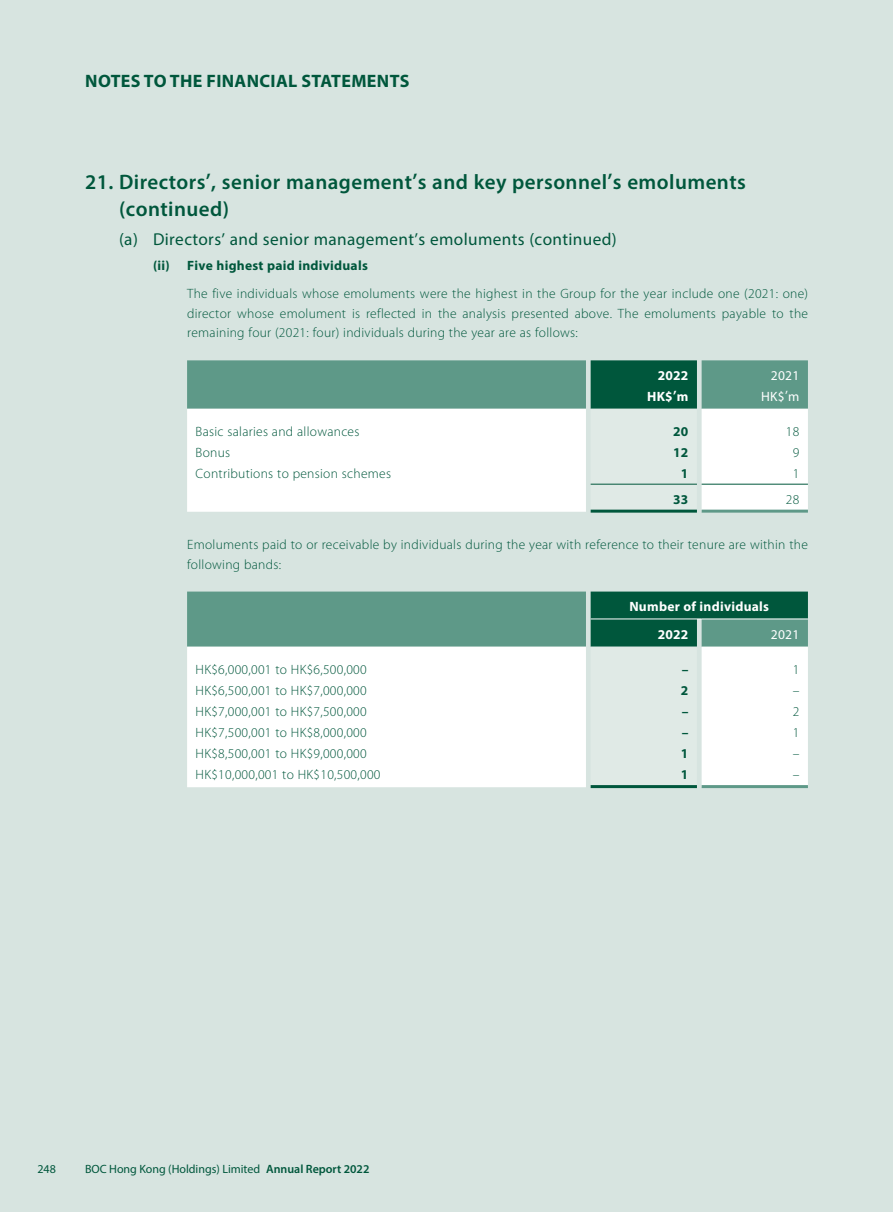
<style>
.page{position:relative;width:893px;height:1212px;background:#d7e4e0}
.page>*{position:absolute;margin:0;border:0;box-sizing:border-box;transform-origin:0 0}
.t1{font:600 21px/27px "Myriad Pro";letter-spacing:.02em;color:#00573c}
.t2{font:700 18px "Myriad Pro";letter-spacing:.02em;color:#00573c}
.t3{font:17.25px "Myriad Pro";letter-spacing:.02em;color:#00573c}
.t4{font:300 13.5px/19.5px "Myriad Pro";letter-spacing:.02em;color:#00573c;text-align:justify}
.t5{font:700 13.5px "Myriad Pro";letter-spacing:.02em;color:#00573c}
.t6{font:700 13.5px/27.8px "Myriad Pro";letter-spacing:.02em;color:#fff}
.t7{font:13.5px "Myriad Pro";letter-spacing:.02em;color:#fff}
.t8{font:12px "Myriad Pro";color:#00573c}
.s1{font-weight:600}
</style>
<div class="page">
<svg style="left:187px;top:360px;width:621px;height:152px;background:#c1d7d1"></svg>
<hr style="left:591px;top:484px;width:106px;height:1px;background:#00573c">
<hr style="left:702px;top:484px;width:106px;height:1px;background:#00573c">
<hr style="left:591px;top:510px;width:106px;height:3px;background:#00573c">
<hr style="left:702px;top:510px;width:106px;height:3px;background:#5e9988">
<svg style="left:187px;top:591px;width:621px;height:196px;background:#c7dbd5"></svg>
<hr style="left:702px;top:618px;width:106px;height:1px;background:#fff">
<hr style="left:591px;top:785px;width:106px;height:3px;background:#00573c">
<hr style="left:702px;top:785px;width:106px;height:3px;background:#5e9988">
<h2 class="t2" style="left:85px;top:70px;width:326px">NOTES TO THE FINANCIAL STATEMENTS</h2>
<h1 class="t1" style="left:119px;top:168px;width:628px;text-indent:-34px">21. Directors’, senior management’s and key personnel’s emoluments (continued)</h1>
<p class="t3" style="left:119px;top:229px;width:499px">(a) Directors’ and senior management’s emoluments (continued)</p>
<p class="t5" style="left:153px;top:257px;width:18px">(ii)</p>
<p class="t5" style="left:187px;top:257px;width:182px">Five highest paid individuals</p>
<p class="t4" style="left:187px;top:284px;width:622px">The five individuals whose emoluments were the highest in the Group for the year include one (2021: one) director whose emolument is reflected in the analysis presented above. The emoluments payable to the remaining four (2021: four) individuals during the year are as follows:</p>
<p class="t6" style="left:658px;top:361px;width:32px">2022</p>
<p class="t7" style="left:771px;top:367px;width:30px">2021</p>
<p class="t6" style="left:647px;top:382px;width:43px">HK$’m</p>
<p class="t7" style="left:761px;top:388px;width:40px">HK$’m</p>
<p class="t4" style="left:196px;top:422px;width:165px">Basic salaries and allowances</p>
<p class="t5" style="left:673px;top:423px;width:17px">20</p>
<p class="t4" style="left:786px;top:422px;width:15px">18</p>
<p class="t4" style="left:196px;top:443px;width:36px">Bonus</p>
<p class="t5" style="left:673px;top:444px;width:17px">12</p>
<p class="t4" style="left:793px;top:443px;width:8px">9</p>
<p class="t4" style="left:196px;top:464px;width:197px">Contributions to pension schemes</p>
<p class="t5" style="left:681px;top:465px;width:9px">1</p>
<p class="t4" style="left:793px;top:464px;width:8px">1</p>
<p class="t5" style="left:673px;top:490px;width:17px">33</p>
<p class="t4" style="left:786px;top:490px;width:15px">28</p>
<p class="t4" style="left:187px;top:535px;width:622px">Emoluments paid to or receivable by individuals during the year with reference to their tenure are within the following bands:</p>
<p class="t6" style="left:658px;top:592px;width:113px;text-indent:-28px">Number of individuals<br>2022</p>
<p class="t7" style="left:771px;top:626px;width:30px">2021</p>
<p class="t4" style="left:196px;top:660px;width:173px">HK$6,000,001 to HK$6,500,000</p>
<p class="t5" style="left:682px;top:661px;width:8px">–</p>
<p class="t4" style="left:793px;top:660px;width:8px">1</p>
<p class="t4" style="left:196px;top:681px;width:173px">HK$6,500,001 to HK$7,000,000</p>
<p class="t5" style="left:681px;top:682px;width:9px">2</p>
<p class="t4" style="left:793px;top:681px;width:8px">–</p>
<p class="t4" style="left:196px;top:702px;width:173px">HK$7,000,001 to HK$7,500,000</p>
<p class="t5" style="left:682px;top:703px;width:8px">–</p>
<p class="t4" style="left:793px;top:702px;width:8px">2</p>
<p class="t4" style="left:196px;top:723px;width:173px">HK$7,500,001 to HK$8,000,000</p>
<p class="t5" style="left:682px;top:724px;width:8px">–</p>
<p class="t4" style="left:793px;top:723px;width:8px">1</p>
<p class="t4" style="left:196px;top:744px;width:173px">HK$8,500,001 to HK$9,000,000</p>
<p class="t5" style="left:681px;top:745px;width:9px">1</p>
<p class="t4" style="left:793px;top:744px;width:8px">–</p>
<p class="t4" style="left:196px;top:765px;width:186px">HK$10,000,001 to HK$10,500,000</p>
<p class="t5" style="left:681px;top:766px;width:9px">1</p>
<p class="t4" style="left:793px;top:765px;width:8px">–</p>
<p class="t8" style="left:37px;top:1161px;width:20px">248</p>
<p class="t8" style="left:85px;top:1161px;width:286px">BOC Hong Kong (Holdings) Limited <span class="s1">Annual Report 2022</span></p>
</div>
